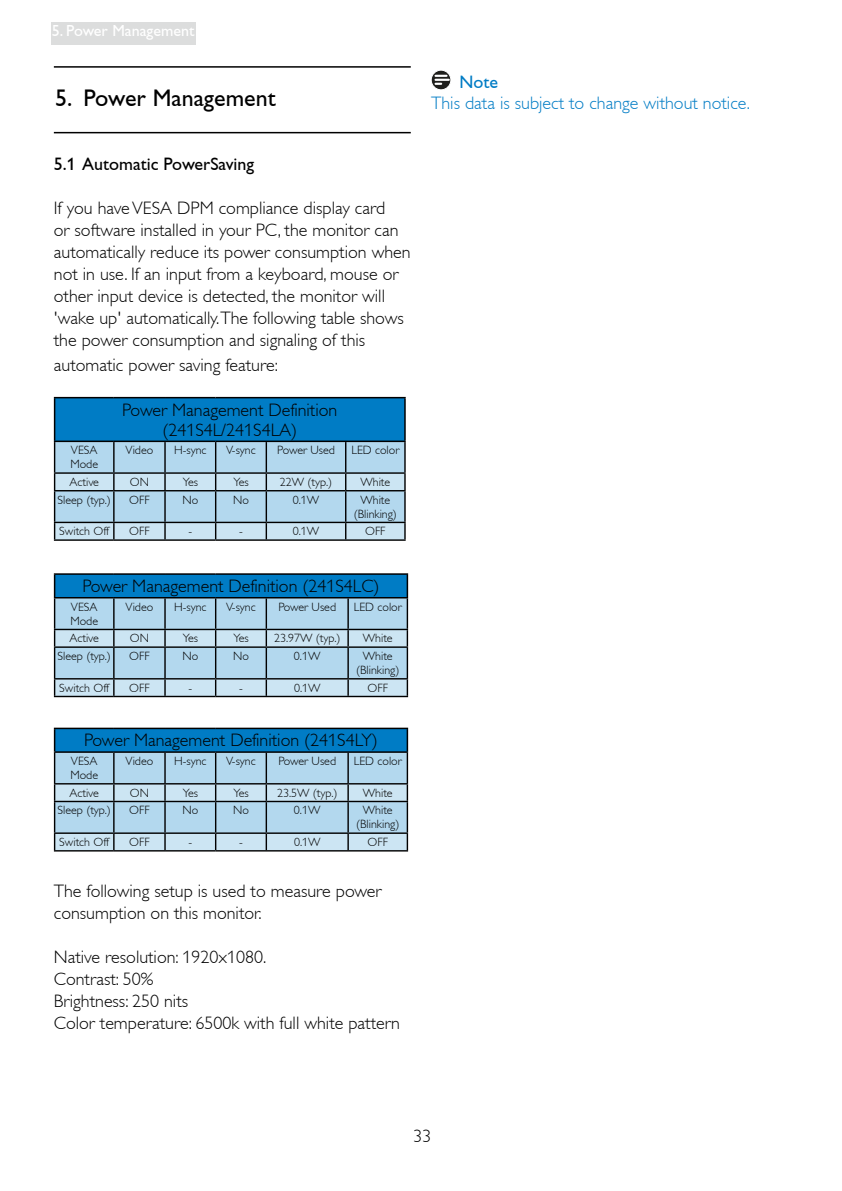
<style>
.page{position:relative;width:842px;height:1191px;background:#fff}
.page>*{position:absolute;margin:0;border:0;box-sizing:border-box;transform-origin:0 0}
.t1{font:24px "Gill Alt One";color:#000}
.t2{font:300 18px/22px "Gill Alt One";color:#000}
.t3{font:300 18px "Gill Alt One";color:#007cc5}
.t4{font:18px "Gill Alt One";color:#000}
.t5{font:18px "Gill Alt One";color:#007cc5}
.t6{font:16px "Gill Alt One";color:#fff}
.t7{font:300 12px/14px "Gill Alt One";color:#000}
</style>
<div class="page">
<div style="left:51px;top:22px;width:144px;height:22px;background:#dcdddd"></div>
<hr style="left:54px;top:66px;width:357px;height:2px;background:#000">
<hr style="left:54px;top:132px;width:357px;height:1px;background:#000">
<svg style="left:431px;top:70px;width:20px;height:20px"></svg>
<div style="left:431px;top:70px;width:20px;height:20px;border:1px solid #fff;border-radius:50%"></div>
<svg style="left:436px;top:75px;width:13px;height:10px"></svg>
<div style="left:55px;top:398px;width:350px;height:43px;background:#007cc5"></div>
<svg style="left:54px;top:442px;width:352px;height:97px;background:#afcddf"></svg>
<hr style="left:54px;top:539px;width:60px;height:2px;background:#000">
<hr style="left:114px;top:539px;width:51px;height:2px;background:#000">
<hr style="left:165px;top:539px;width:51px;height:2px;background:#000">
<hr style="left:216px;top:539px;width:190px;height:2px;background:#000">
<hr style="left:54px;top:397px;width:60px;height:1px;background:#000">
<hr style="left:54px;top:398px;width:1px;height:42px;background:#000">
<hr style="left:114px;top:397px;width:51px;height:1px;background:#000">
<hr style="left:165px;top:397px;width:51px;height:1px;background:#000">
<hr style="left:216px;top:397px;width:190px;height:1px;background:#000">
<hr style="left:404px;top:398px;width:2px;height:42px;background:#000">
<hr style="left:54px;top:440px;width:60px;height:2px;background:#000">
<hr style="left:114px;top:440px;width:51px;height:2px;background:#000">
<hr style="left:165px;top:440px;width:51px;height:2px;background:#000">
<hr style="left:216px;top:440px;width:190px;height:2px;background:#000">
<hr style="left:54px;top:696px;width:60px;height:1px;background:#000">
<hr style="left:114px;top:696px;width:51px;height:1px;background:#000">
<hr style="left:165px;top:696px;width:51px;height:1px;background:#000">
<hr style="left:216px;top:696px;width:192px;height:1px;background:#000">
<hr style="left:54px;top:573px;width:60px;height:2px;background:#000">
<hr style="left:114px;top:573px;width:51px;height:2px;background:#000">
<hr style="left:165px;top:573px;width:51px;height:2px;background:#000">
<hr style="left:216px;top:573px;width:192px;height:2px;background:#000">
<svg style="left:54px;top:575px;width:354px;height:121px;background:#8dbcd8"></svg>
<hr style="left:54px;top:597px;width:60px;height:1px;background:#000">
<hr style="left:114px;top:597px;width:51px;height:1px;background:#000">
<hr style="left:165px;top:597px;width:51px;height:1px;background:#000">
<hr style="left:216px;top:597px;width:192px;height:1px;background:#000">
<hr style="left:54px;top:727px;width:60px;height:2px;background:#000">
<hr style="left:114px;top:727px;width:51px;height:2px;background:#000">
<hr style="left:165px;top:727px;width:51px;height:2px;background:#000">
<hr style="left:216px;top:727px;width:192px;height:2px;background:#000">
<svg style="left:54px;top:729px;width:354px;height:122px;background:#8dbcd8"></svg>
<hr style="left:54px;top:751px;width:60px;height:2px;background:#000">
<hr style="left:114px;top:751px;width:51px;height:2px;background:#000">
<hr style="left:165px;top:751px;width:51px;height:2px;background:#000">
<hr style="left:216px;top:751px;width:192px;height:2px;background:#000">
<p class="t6" style="left:52px;top:25px;width:144px">5. Power Management</p>
<h1 class="t1" style="left:55px;top:89px;width:222px">5. Power Management</h1>
<p class="t4" style="left:54px;top:158px;width:202px">5.1 Automatic PowerSaving</p>
<p class="t2" style="left:54px;top:199px;width:358px">If you have VESA DPM compliance display card<br>or software installed in your PC, the monitor can automatically reduce its power consumption when not in use. If an input from a keyboard, mouse or other input device is detected, the monitor will 'wake up' automatically.The following table shows the power consumption and signaling of this</p>
<p class="t2" style="left:54px;top:356px;width:225px">automatic power saving feature:</p>
<p class="t2" style="left:122px;top:401px;width:217px;line-height:20px;text-align:center">Power Management Definition (241S4L/241S4LA)</p>
<p class="t7" style="left:70px;top:444px;width:29px">VESA<br>Mode</p>
<p class="t7" style="left:126px;top:444px;width:29px">Video</p>
<p class="t7" style="left:174px;top:444px;width:34px">H-sync</p>
<p class="t7" style="left:226px;top:444px;width:31px">V-sync</p>
<p class="t7" style="left:277px;top:444px;width:59px">Power Used</p>
<p class="t7" style="left:351px;top:444px;width:49px">LED color</p>
<p class="t7" style="left:69px;top:476px;width:31px">Active</p>
<p class="t7" style="left:130px;top:476px;width:21px">ON</p>
<p class="t7" style="left:183px;top:476px;width:17px">Yes</p>
<p class="t7" style="left:233px;top:476px;width:17px">Yes</p>
<p class="t7" style="left:280px;top:476px;width:54px">22W (typ.)</p>
<p class="t7" style="left:360px;top:476px;width:31px">White</p>
<p class="t7" style="left:58px;top:494px;width:55px">Sleep (typ.)</p>
<p class="t7" style="left:129px;top:494px;width:22px">OFF</p>
<p class="t7" style="left:182px;top:494px;width:17px">No</p>
<p class="t7" style="left:233px;top:494px;width:17px">No</p>
<p class="t7" style="left:293px;top:494px;width:28px">0.1W</p>
<p class="t7" style="left:354px;top:494px;width:45px;text-align:center">White (Blinking)</p>
<p class="t7" style="left:59px;top:525px;width:51px">Switch Off</p>
<p class="t7" style="left:129px;top:525px;width:22px">OFF</p>
<p class="t7" style="left:188px;top:525px;width:5px">-</p>
<p class="t7" style="left:239px;top:525px;width:5px">-</p>
<p class="t7" style="left:293px;top:525px;width:28px">0.1W</p>
<p class="t7" style="left:365px;top:525px;width:22px">OFF</p>
<p class="t2" style="left:82px;top:577px;width:299px">Power Management Definition (241S4LC)</p>
<p class="t7" style="left:70px;top:601px;width:29px">VESA<br>Mode</p>
<p class="t7" style="left:126px;top:601px;width:29px">Video</p>
<p class="t7" style="left:174px;top:601px;width:34px">H-sync</p>
<p class="t7" style="left:226px;top:601px;width:31px">V-sync</p>
<p class="t7" style="left:278px;top:601px;width:59px">Power Used</p>
<p class="t7" style="left:354px;top:601px;width:49px">LED color</p>
<p class="t7" style="left:69px;top:632px;width:31px">Active</p>
<p class="t7" style="left:130px;top:632px;width:21px">ON</p>
<p class="t7" style="left:183px;top:632px;width:17px">Yes</p>
<p class="t7" style="left:233px;top:632px;width:17px">Yes</p>
<p class="t7" style="left:274px;top:632px;width:68px">23.97W (typ.)</p>
<p class="t7" style="left:363px;top:632px;width:31px">White</p>
<p class="t7" style="left:57px;top:650px;width:55px">Sleep (typ.)</p>
<p class="t7" style="left:129px;top:650px;width:22px">OFF</p>
<p class="t7" style="left:182px;top:650px;width:17px">No</p>
<p class="t7" style="left:233px;top:650px;width:17px">No</p>
<p class="t7" style="left:294px;top:650px;width:28px">0.1W</p>
<p class="t7" style="left:356px;top:650px;width:45px;text-align:center">White (Blinking)</p>
<p class="t7" style="left:59px;top:682px;width:51px">Switch Off</p>
<p class="t7" style="left:129px;top:682px;width:22px">OFF</p>
<p class="t7" style="left:188px;top:682px;width:5px">-</p>
<p class="t7" style="left:239px;top:682px;width:5px">-</p>
<p class="t7" style="left:294px;top:682px;width:28px">0.1W</p>
<p class="t7" style="left:368px;top:682px;width:22px">OFF</p>
<p class="t2" style="left:84px;top:731px;width:295px">Power Management Definition (241S4LY)</p>
<p class="t7" style="left:70px;top:755px;width:29px">VESA<br>Mode</p>
<p class="t7" style="left:126px;top:755px;width:29px">Video</p>
<p class="t7" style="left:174px;top:755px;width:34px">H-sync</p>
<p class="t7" style="left:226px;top:755px;width:31px">V-sync</p>
<p class="t7" style="left:278px;top:755px;width:59px">Power Used</p>
<p class="t7" style="left:354px;top:755px;width:49px">LED color</p>
<p class="t7" style="left:69px;top:787px;width:31px">Active</p>
<p class="t7" style="left:130px;top:787px;width:21px">ON</p>
<p class="t7" style="left:183px;top:787px;width:17px">Yes</p>
<p class="t7" style="left:233px;top:787px;width:17px">Yes</p>
<p class="t7" style="left:277px;top:787px;width:62px">23.5W (typ.)</p>
<p class="t7" style="left:363px;top:787px;width:31px">White</p>
<p class="t7" style="left:57px;top:804px;width:55px">Sleep (typ.)</p>
<p class="t7" style="left:129px;top:804px;width:22px">OFF</p>
<p class="t7" style="left:182px;top:804px;width:17px">No</p>
<p class="t7" style="left:233px;top:804px;width:17px">No</p>
<p class="t7" style="left:294px;top:804px;width:28px">0.1W</p>
<p class="t7" style="left:356px;top:804px;width:45px;text-align:center">White (Blinking)</p>
<p class="t7" style="left:59px;top:836px;width:51px">Switch Off</p>
<p class="t7" style="left:129px;top:836px;width:22px">OFF</p>
<p class="t7" style="left:188px;top:836px;width:5px">-</p>
<p class="t7" style="left:239px;top:836px;width:5px">-</p>
<p class="t7" style="left:294px;top:836px;width:28px">0.1W</p>
<p class="t7" style="left:368px;top:836px;width:22px">OFF</p>
<p class="t2" style="left:54px;top:882px;width:329px">The following setup is used to measure power consumption on this monitor.</p>
<p class="t2" style="left:54px;top:948px;width:348px">Native resolution: 1920x1080.<br>Contrast: 50%<br>Brightness: 250 nits<br>Color temperature: 6500k with full white pattern</p>
<p class="t5" style="left:459px;top:76px;width:40px">Note</p>
<p class="t3" style="left:431px;top:97px;width:320px">This data is subject to change without notice.</p>
<p class="t2" style="left:413px;top:1127px;width:19px">33</p>
</div>
